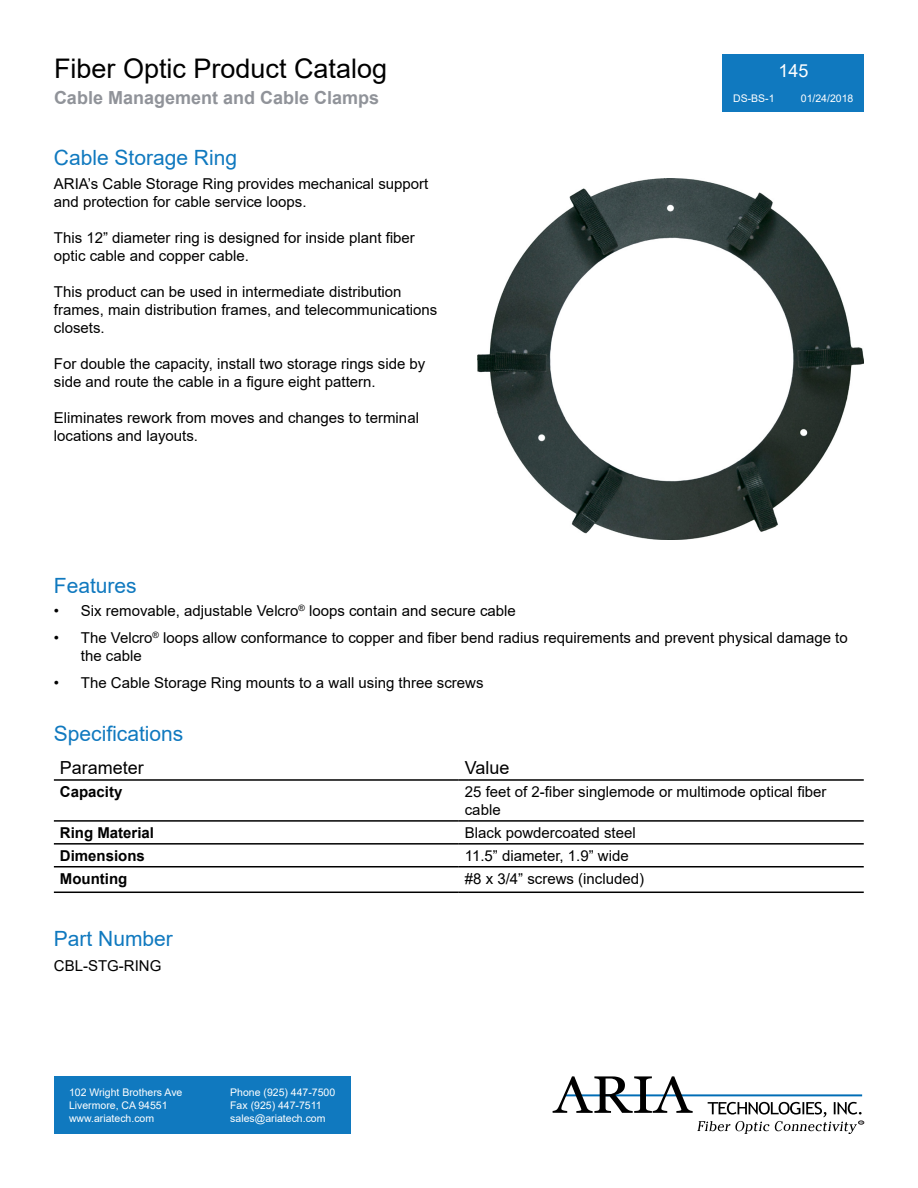
<style>
.page{position:relative;width:918px;height:1188px;background:#fff}
.page>*{position:absolute;margin:0;border:0;box-sizing:border-box;transform-origin:0 0}
.t1{font:27px "Arial";color:#000}
.t2{font:21px "Arial";color:#1079bf}
.t3{font:700 18px "Arial";color:#909399}
.t4{font:18px "Arial";color:#000}
.t5{font:18px "Arial";color:#fff}
.t6{font:15px/18px "Arial";color:#000}
.t7{font:700 15px "Arial";color:#000}
.t8{font:10.5px/12.6px "Arial";color:#fff}
</style>
<div class="page">
<svg style="left:553px;top:1076px;width:311px;height:58px"></svg>
<div style="left:54px;top:1076px;width:297px;height:58px;background:#1079bf"></div>
<div style="left:723px;top:54px;width:141px;height:58px;background:#1079bf"></div>
<hr style="left:54px;top:820px;width:405px;height:2px;background:#000">
<hr style="left:459px;top:820px;width:405px;height:2px;background:#000">
<hr style="left:54px;top:843px;width:405px;height:2px;background:#000">
<hr style="left:459px;top:843px;width:405px;height:2px;background:#000">
<hr style="left:54px;top:866px;width:405px;height:1px;background:#000">
<hr style="left:459px;top:866px;width:405px;height:1px;background:#000">
<hr style="left:459px;top:892px;width:405px;height:1px;background:#000">
<hr style="left:54px;top:779px;width:405px;height:2px;background:#000">
<hr style="left:459px;top:779px;width:405px;height:2px;background:#000">
<hr style="left:54px;top:892px;width:405px;height:1px;background:#000">
<img style="left:478px;top:178px;width:386px;height:361px">
<h1 class="t1" style="left:54px;top:50px;width:335px">Fiber Optic Product Catalog</h1>
<p class="t3" style="left:54px;top:85px;width:327px">Cable Management and Cable Clamps</p>
<p class="t8" style="left:733px;top:92px;width:43px">DS-BS-1</p>
<p class="t8" style="left:801px;top:92px;width:54px">01/24/2018</p>
<p class="t5" style="left:778px;top:58px;width:32px">145</p>
<h2 class="t2" style="left:54px;top:143px;width:185px">Cable Storage Ring</h2>
<p class="t6" style="left:54px;top:175px;width:376px">ARIA’s Cable Storage Ring provides mechanical support and protection for cable service loops.</p>
<p class="t6" style="left:54px;top:229px;width:362px">This 12” diameter ring is designed for inside plant fiber optic cable and copper cable.</p>
<p class="t6" style="left:54px;top:283px;width:385px">This product can be used in intermediate distribution frames, main distribution frames, and telecommunications closets.</p>
<p class="t6" style="left:54px;top:355px;width:373px">For double the capacity, install two storage rings side by side and route the cable in a figure eight pattern.</p>
<p class="t6" style="left:54px;top:409px;width:367px">Eliminates rework from moves and changes to terminal locations and layouts.</p>
<h2 class="t2" style="left:54px;top:571px;width:84px">Features</h2>
<p class="t6" style="left:54px;top:602px;width:464px">• Six removable, adjustable Velcro<sup>®</sup> loops contain and secure cable</p>
<p class="t6" style="left:81px;top:629px;width:768px;text-indent:-27px">• The Velcro<sup>®</sup> loops allow conformance to copper and fiber bend radius requirements and prevent physical damage to the cable</p>
<p class="t6" style="left:54px;top:674px;width:431px">• The Cable Storage Ring mounts to a wall using three screws</p>
<h2 class="t2" style="left:54px;top:720px;width:131px">Specifications</h2>
<p class="t4" style="left:60px;top:755px;width:86px">Parameter</p>
<p class="t4" style="left:465px;top:755px;width:46px">Value</p>
<p class="t7" style="left:60px;top:781px;width:64px">Capacity</p>
<p class="t6" style="left:465px;top:783px;width:363px">25 feet of 2-fiber singlemode or multimode optical fiber cable</p>
<p class="t7" style="left:60px;top:822px;width:96px">Ring Material</p>
<p class="t6" style="left:465px;top:823px;width:172px">Black powdercoated steel</p>
<p class="t7" style="left:60px;top:845px;width:87px">Dimensions</p>
<p class="t6" style="left:465px;top:846px;width:165px">11.5” diameter, 1.9” wide</p>
<p class="t7" style="left:60px;top:868px;width:69px">Mounting</p>
<p class="t6" style="left:465px;top:869px;width:181px">#8 x 3/4” screws (included)</p>
<h2 class="t2" style="left:54px;top:924px;width:121px">Part Number</h2>
<p class="t6" style="left:54px;top:956px;width:109px">CBL-STG-RING</p>
<p class="t8" style="left:69px;top:1086px;width:115px">102 Wright Brothers Ave<br>Livermore, CA 94551 www.ariatech.com</p>
<p class="t8" style="left:230px;top:1086px;width:107px">Phone (925) 447-7500<br>Fax (925) 447-7511 sales@ariatech.com</p>
</div>
